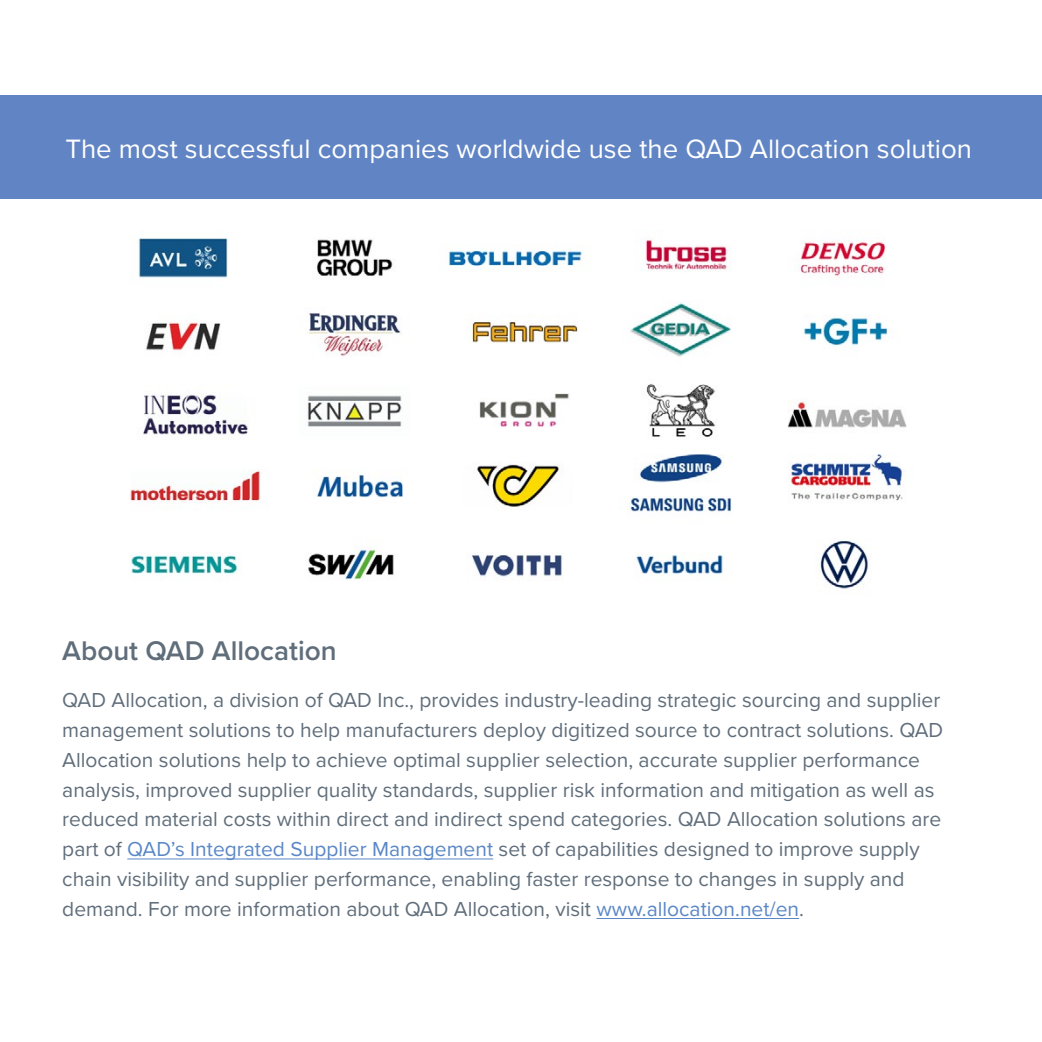
<style>
.page{position:relative;width:1042px;height:1042px;background:#fff}
.page>*{position:absolute;margin:0;border:0;box-sizing:border-box;transform-origin:0 0}
.BODY{font:600 28px "Proxima Nova";color:#606e7b}
.t1{font:27.65px "Proxima Nova";color:#fff}
.BODY-2{font:21px/29.8px "Proxima Nova";color:#606e7b}
.s1{color:#5a87c6}
</style>
<div class="page">
<div style="left:0;top:96px;width:1042px;height:103px;background:#6185c4"></div>
<hr style="left:127px;top:858px;width:366px;height:1px;background:#5a87c6">
<hr style="left:596px;top:918px;width:203px;height:1px;background:#5a87c6">
<img style="left:130px;top:238px;width:777px;height:351px">
<h1 class="t1" style="left:65px;top:133px;width:908px">The most successful companies worldwide use the QAD Allocation solution</h1>
<p class="BODY" style="left:62px;top:630px;width:276px">About QAD Allocation</p>
<p class="BODY-2" style="left:62px;top:686px;width:882px">QAD Allocation, a division of QAD Inc., provides industry-leading strategic sourcing and supplier management solutions to help manufacturers deploy digitized source to contract solutions. QAD Allocation solutions help to achieve optimal supplier selection, accurate supplier performance analysis, improved supplier quality standards, supplier risk information and mitigation as well as reduced material costs within direct and indirect spend categories. QAD Allocation solutions are part of <span class="s1">QAD’s Integrated Supplier Management</span> set of capabilities designed to improve supply chain visibility and supplier performance, enabling faster response to changes in supply and demand. For more information about QAD Allocation, visit <span class="s1">www.allocation.net/en</span>.</p>
</div>
